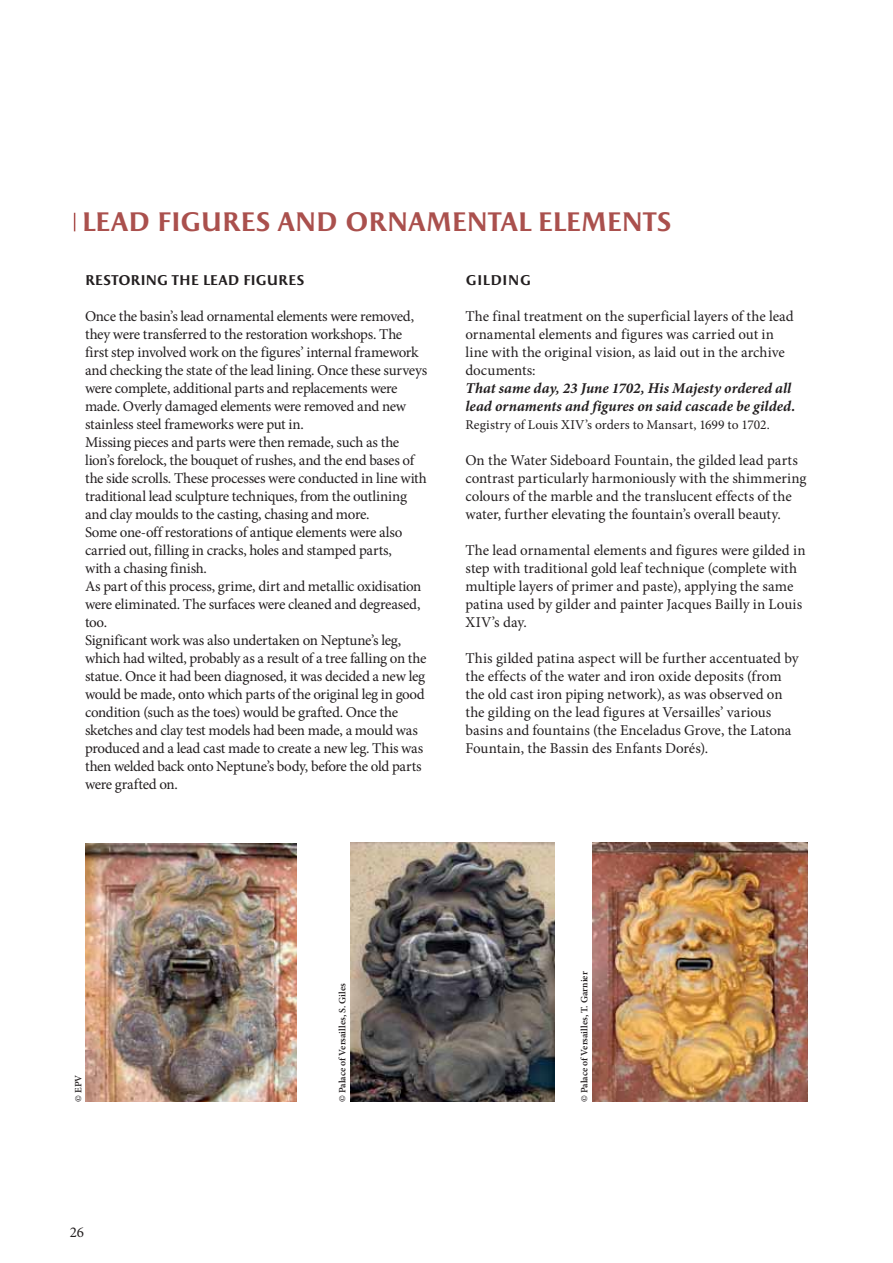
<style>
.page{position:relative;width:893px;height:1263px;background:#fff}
.page>*{position:absolute;margin:0;border:0;box-sizing:border-box;transform-origin:0 0}
.t1{font:700 27px "Apollon";letter-spacing:-.025em;color:#aa504d}
.t2{font:15px/18px "Minion Pro";letter-spacing:-.01em;color:#231f20}
.t3{font:italic 700 15px/18px "Minion Pro";letter-spacing:.005em;color:#231f20}
.t4{font:700 14.25px "Apollon";letter-spacing:-.005em;color:#231f20}
.t5{font:13.5px "Minion Pro";letter-spacing:.005em;color:#231f20}
.t6{font:600 9.75px "Minion Pro";color:#231f20}
</style>
<div class="page">
<svg style="left:74px;top:213px;width:1px;height:18px"></svg>
<img style="left:85px;top:843px;width:212px;height:259px">
<img style="left:351px;top:842px;width:203px;height:260px">
<img style="left:592px;top:842px;width:216px;height:260px">
<h1 class="t1" style="left:81px;top:206px;width:592px">LEAD FIGURES AND ORNAMENTAL ELEMENTS</h1>
<p class="t4" style="left:85px;top:271px;width:221px">RESTORING THE LEAD FIGURES</p>
<p class="t2" style="left:85px;top:308px;width:344px">Once the basin’s lead ornamental elements were removed, they were transferred to the restoration workshops. The first step involved work on the figures’ internal framework and checking the state of the lead lining. Once these surveys were complete, additional parts and replacements were made. Overly damaged elements were removed and new stainless steel frameworks were put in.<br>Missing pieces and parts were then remade, such as the lion’s forelock, the bouquet of rushes, and the end bases of the side scrolls. These processes were conducted in line with traditional lead sculpture techniques, from the outlining and clay moulds to the casting, chasing and more.<br>Some one-off restorations of antique elements were also carried out, filling in cracks, holes and stamped parts,<br>with a chasing finish.<br>As part of this process, grime, dirt and metallic oxidisation were eliminated. The surfaces were cleaned and degreased, too.<br>Significant work was also undertaken on Neptune’s leg, which had wilted, probably as a result of a tree falling on the statue. Once it had been diagnosed, it was decided a new leg would be made, onto which parts of the original leg in good condition (such as the toes) would be grafted. Once the sketches and clay test models had been made, a mould was produced and a lead cast made to create a new leg. This was then welded back onto Neptune’s body, before the old parts were grafted on.</p>
<p class="t4" style="left:465px;top:271px;width:67px">GILDING</p>
<p class="t2" style="left:465px;top:308px;width:330px">The final treatment on the superficial layers of the lead ornamental elements and figures was carried out in line with the original vision, as laid out in the archive documents:</p>
<p class="t3" style="left:465px;top:380px;width:331px">That same day, 23 June 1702, His Majesty ordered all lead ornaments and figures on said cascade be gilded.</p>
<p class="t5" style="left:465px;top:419px;width:306px">Registry of Louis XIV’s orders to Mansart, 1699 to 1702.</p>
<p class="t2" style="left:465px;top:452px;width:343px">On the Water Sideboard Fountain, the gilded lead parts contrast particularly harmoniously with the shimmering colours of the marble and the translucent effects of the water, further elevating the fountain’s overall beauty.</p>
<p class="t2" style="left:465px;top:542px;width:342px">The lead ornamental elements and figures were gilded in step with traditional gold leaf technique (complete with multiple layers of primer and paste), applying the same patina used by gilder and painter Jacques Bailly in Louis XIV’s day.</p>
<p class="t2" style="left:465px;top:650px;width:335px">This gilded patina aspect will be further accentuated by the effects of the water and iron oxide deposits (from the old cast iron piping network), as was observed on the gilding on the lead figures at Versailles’ various basins and fountains (the Enceladus Grove, the Latona Fountain, the Bassin des Enfants Dorés).</p>
<p class="t6" style="left:74px;top:1102px;width:29px;rotate:-90deg">© EPV</p>
<p class="t2" style="left:70px;top:1225px;width:16px">26</p>
<p class="t6" style="left:339px;top:1102px;width:121px;rotate:-90deg">© Palace of Versailles, S. Giles</p>
<p class="t6" style="left:580px;top:1102px;width:132px;rotate:-90deg">© Palace of Versailles, T. Garnier</p>
</div>
